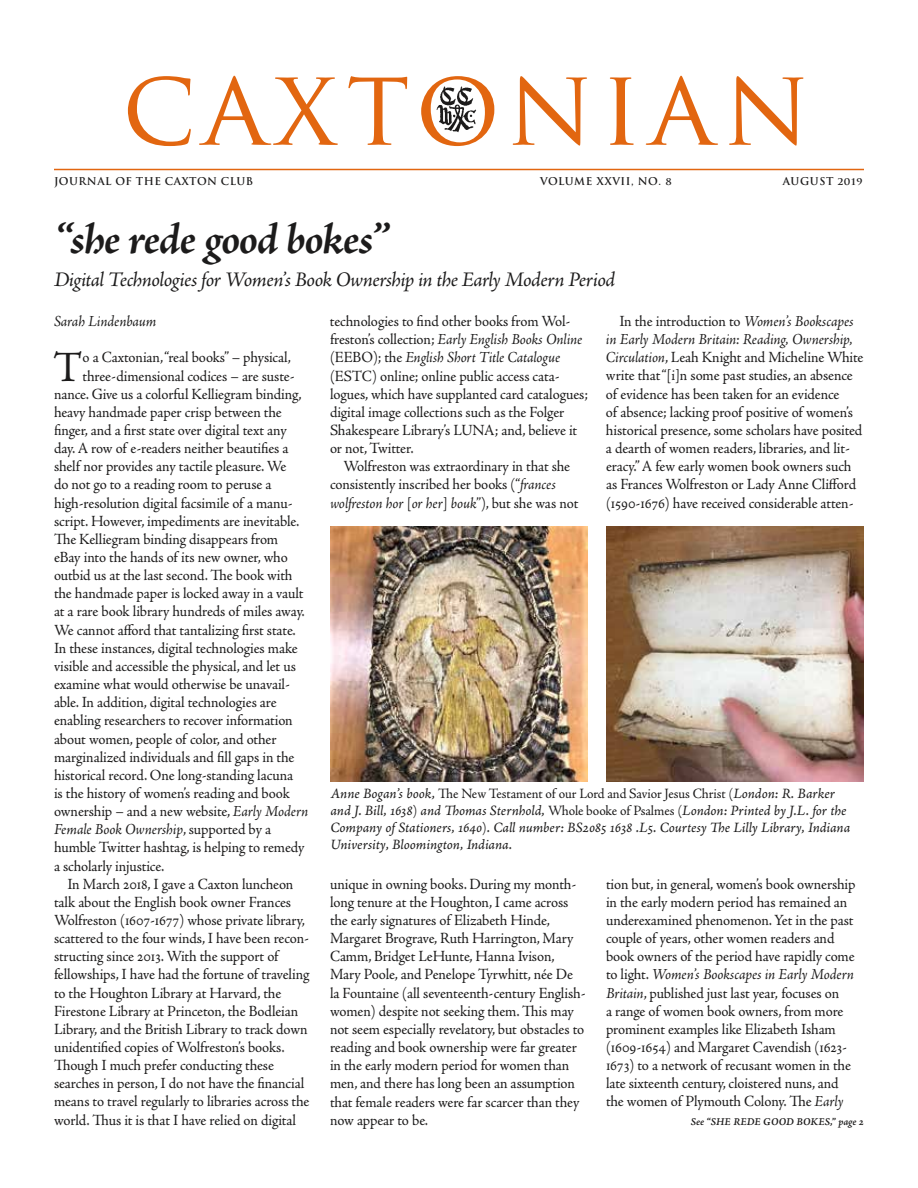
<style>
.page{position:relative;width:918px;height:1188px;background:#fff}
.page>*{position:absolute;margin:0;border:0;box-sizing:border-box;transform-origin:0 0}
.t1{font:105px "Trajan Pro";letter-spacing:.065em;color:#e26610}
.t2{font:italic 700 45px "Adobe Jenson Pro";letter-spacing:-.03em;color:#1c1b1b}
.t3{font:43.35px "Adobe Jenson Pro";color:#1c1b1b;scale:.95 1}
.t4{font:italic 21px "Adobe Jenson Pro";letter-spacing:-.025em;color:#1c1b1b}
.t5{font:15.6px/18.1px "Adobe Jenson Pro";letter-spacing:-.01em;color:#1c1b1b;scale:.95 1}
.t6{font:italic 15.6px "Adobe Jenson Pro";letter-spacing:-.01em;color:#1c1b1b;scale:.95 1}
.t7{font:14.25px/17.1px "Adobe Jenson Pro It Capt";letter-spacing:-.01em;color:#1c1b1b;scale:.95 1}
.t8{font:14.25px "Adobe Jenson Pro";letter-spacing:-.01em;color:#1c1b1b;scale:.95 1}
.t9{font:700 10.5px "Trajan Pro";letter-spacing:.05em;color:#1c1b1b}
.t10{font:10.5px "Adobe Jenson Pro Semibold It Capt";letter-spacing:.005em;color:#1c1b1b;scale:.95 1}
.s1{font-style:italic}
.s2{font-style:normal}
.s3{font-family:"Adobe Jenson Pro It Capt"}
.s4{font-family:"Adobe Jenson Pro"}
</style>
<div class="page">
<hr style="left:54px;top:169px;width:810px;height:1px;background:#e26610">
<img style="left:436px;top:86px;width:41px;height:47px">
<img style="left:606px;top:526px;width:258px;height:256px">
<img style="left:330px;top:526px;width:258px;height:256px">
<h1 class="t1" style="left:122px;top:40px;width:689px">CAXTONIAN</h1>
<p class="t9" style="left:54px;top:175px;width:201px">JOURNAL OF THE CAXTON CLUB</p>
<p class="t9" style="left:540px;top:175px;width:133px">VOLUME XXVII, NO. 8</p>
<p class="t9" style="left:783px;top:175px;width:81px">AUGUST 2019</p>
<h2 class="t2" style="left:54px;top:213px;width:338px">“she rede good bokes”</h2>
<h3 class="t4" style="left:54px;top:267px;width:563px">Digital Technologies for Women’s Book Ownership in the Early Modern Period</h3>
<p class="t6" style="left:54px;top:312px;width:109px">Sarah Lindenbaum</p>
<h3 class="t3" style="left:54px;top:342px;width:32px">T</h3>
<p class="t5" style="left:83px;top:349px;width:221px">o a Caxtonian, “real books” – physical,</p>
<p class="t5" style="left:83px;top:367px;width:225px">three-dimensional codices – are suste-</p>
<p class="t5" style="left:54px;top:385px;width:262px">nance. Give us a colorful Kelliegram binding,</p>
<p class="t5" style="left:54px;top:403px;width:241px">heavy handmade paper crisp between the</p>
<p class="t5" style="left:54px;top:421px;width:247px">finger, and a first state over digital text any</p>
<p class="t5" style="left:54px;top:439px;width:249px">day. A row of e-readers neither beautifies a</p>
<p class="t5" style="left:54px;top:458px;width:246px">shelf nor provides any tactile pleasure. We</p>
<p class="t5" style="left:54px;top:476px;width:230px">do not go to a reading room to peruse a</p>
<p class="t5" style="left:54px;top:494px;width:253px">high-resolution digital facsimile of a manu-</p>
<p class="t5" style="left:54px;top:512px;width:260px">script. However, impediments are inevitable.</p>
<p class="t5" style="left:54px;top:530px;width:238px">The Kelliegram binding disappears from</p>
<p class="t5" style="left:54px;top:548px;width:248px">eBay into the hands of its new owner, who</p>
<p class="t5" style="left:54px;top:567px;width:253px">outbid us at the last second. The book with</p>
<p class="t5" style="left:54px;top:585px;width:264px">the handmade paper is locked away in a vault</p>
<p class="t5" style="left:54px;top:603px;width:266px">at a rare book library hundreds of miles away.</p>
<p class="t5" style="left:54px;top:621px;width:256px">We cannot afford that tantalizing first state.</p>
<p class="t5" style="left:54px;top:639px;width:258px">In these instances, digital technologies make</p>
<p class="t5" style="left:54px;top:657px;width:256px">visible and accessible the physical, and let us</p>
<p class="t5" style="left:54px;top:675px;width:250px">examine what would otherwise be unavail-</p>
<p class="t5" style="left:54px;top:694px;width:236px">able. In addition, digital technologies are</p>
<p class="t5" style="left:54px;top:712px;width:253px">enabling researchers to recover information</p>
<p class="t5" style="left:54px;top:730px;width:236px">about women, people of color, and other</p>
<p class="t5" style="left:54px;top:748px;width:255px">marginalized individuals and fill gaps in the</p>
<p class="t5" style="left:54px;top:766px;width:253px">historical record. One long-standing lacuna</p>
<p class="t5" style="left:54px;top:784px;width:250px">is the history of women’s reading and book</p>
<p class="t5" style="left:54px;top:802px;width:269px">ownership – and a new website, <span class="s1">Early Modern</span></p>
<p class="t6" style="left:54px;top:821px;width:230px">Female Book Ownership<span class="s2">, supported by a</span></p>
<p class="t5" style="left:54px;top:839px;width:265px">humble Twitter hashtag, is helping to remedy</p>
<p class="t5" style="left:54px;top:857px;width:118px">a scholarly injustice.</p>
<p class="t5" style="left:68px;top:875px;width:239px">In March 2018, I gave a Caxton luncheon</p>
<p class="t5" style="left:54px;top:893px;width:251px">talk about the English book owner Frances</p>
<p class="t5" style="left:54px;top:911px;width:266px">Wolfreston (1607-1677) whose private library,</p>
<p class="t5" style="left:54px;top:929px;width:270px">scattered to the four winds, I have been recon-</p>
<p class="t5" style="left:54px;top:948px;width:240px">structing since 2013. With the support of</p>
<p class="t5" style="left:54px;top:966px;width:270px">fellowships, I have had the fortune of traveling</p>
<p class="t5" style="left:54px;top:984px;width:241px">to the Houghton Library at Harvard, the</p>
<p class="t5" style="left:54px;top:1002px;width:259px">Firestone Library at Princeton, the Bodleian</p>
<p class="t5" style="left:54px;top:1020px;width:269px">Library, and the British Library to track down</p>
<p class="t5" style="left:54px;top:1038px;width:244px">unidentified copies of Wolfreston’s books.</p>
<p class="t5" style="left:54px;top:1057px;width:233px">Though I much prefer conducting these</p>
<p class="t5" style="left:54px;top:1075px;width:265px">searches in person, I do not have the financial</p>
<p class="t5" style="left:54px;top:1093px;width:270px">means to travel regularly to libraries across the</p>
<p class="t5" style="left:54px;top:1111px;width:256px">world. Thus it is that I have relied on digital</p>
<p class="t5" style="left:330px;top:312px;width:273px">technologies to find other books from Wol&shy;freston’s collection; <span class="s1">Early English Books Online </span>(EEBO); the <span class="s1">English Short Title Catalogue </span>(ESTC) online; online public access cata&shy;logues, which have supplanted card catalogues; digital image collections such as the Folger Shakespeare Library’s LUNA; and, believe it or not, Twitter.</p>
<p class="t5" style="left:330px;top:458px;width:263px;text-indent:14px">Wolfreston was extraordinary in that she consistently inscribed her books (“<span class="s1">frances wolfreston hor</span> [<span class="s1">or her</span>] <span class="s1">bouk</span>”), but she was not</p>
<p class="t5" style="left:606px;top:312px;width:273px;text-indent:14px">In the introduction to <span class="s1">Women’s Bookscapes in Early Modern Britain: Reading, Ownership, Circulation</span>, Leah Knight and Micheline White write that “[i]n some past studies, an absence of evidence has been taken for an evidence<br>of absence; lacking proof positive of women’s historical presence, some scholars have posited a dearth of women readers, libraries, and lit&shy;eracy.” A few early women book owners such as Frances Wolfreston or Lady Anne Clifford (1590-1676) have received considerable atten-</p>
<p class="t8" style="left:330px;top:785px;width:533px"><span class="s3">Anne Bogan’s book,</span> The New Testament of our Lord and Savior Jesus Christ (<span class="s3">London: R. Barker</span></p>
<p class="t7" style="left:330px;top:803px;width:549px">and J. Bill, 1638<span class="s4">)</span> and Thomas Sternhold, <span class="s4">Whole booke of Psalmes (</span>London: Printed by J.L. for the<br>Company of Stationers, 1640<span class="s4">)</span>. Call number: BS2085 1638 .L5. Courtesy The Lilly Library, Indiana<br>University, Bloomington, Indiana.</p>
<p class="t5" style="left:330px;top:875px;width:270px">unique in owning books. During my month&shy;long tenure at the Houghton, I came across the early signatures of Elizabeth Hinde, Margaret Brograve, Ruth Harrington, Mary Camm, Bridget LeHunte, Hanna Ivison, Mary Poole, and Penelope Tyrwhitt, née De la Fountaine (all seventeenth-century English&shy;women) despite not seeking them. This may not seem especially revelatory, but obstacles to reading and book ownership were far greater in the early modern period for women than men, and there has long been an assumption that female readers were far scarcer than they now appear to be.</p>
<p class="t5" style="left:606px;top:875px;width:264px">tion but, in general, women’s book ownership in the early modern period has remained an underexamined phenomenon. Yet in the past couple of years, other women readers and book owners of the period have rapidly come to light. <span class="s1">Women’s Bookscapes in Early Modern Britain</span>, published just last year, focuses on<br>a range of women book owners, from more prominent examples like Elizabeth Isham (1609-1654) and Margaret Cavendish (1623- 1673) to a network of recusant women in the late sixteenth century, cloistered nuns, and the women of Plymouth Colony. The <span class="s1">Early</span></p>
<p class="t10" style="left:691px;top:1115px;width:184px">See “SHE REDE GOOD BOKES,” page 2</p>
</div>
